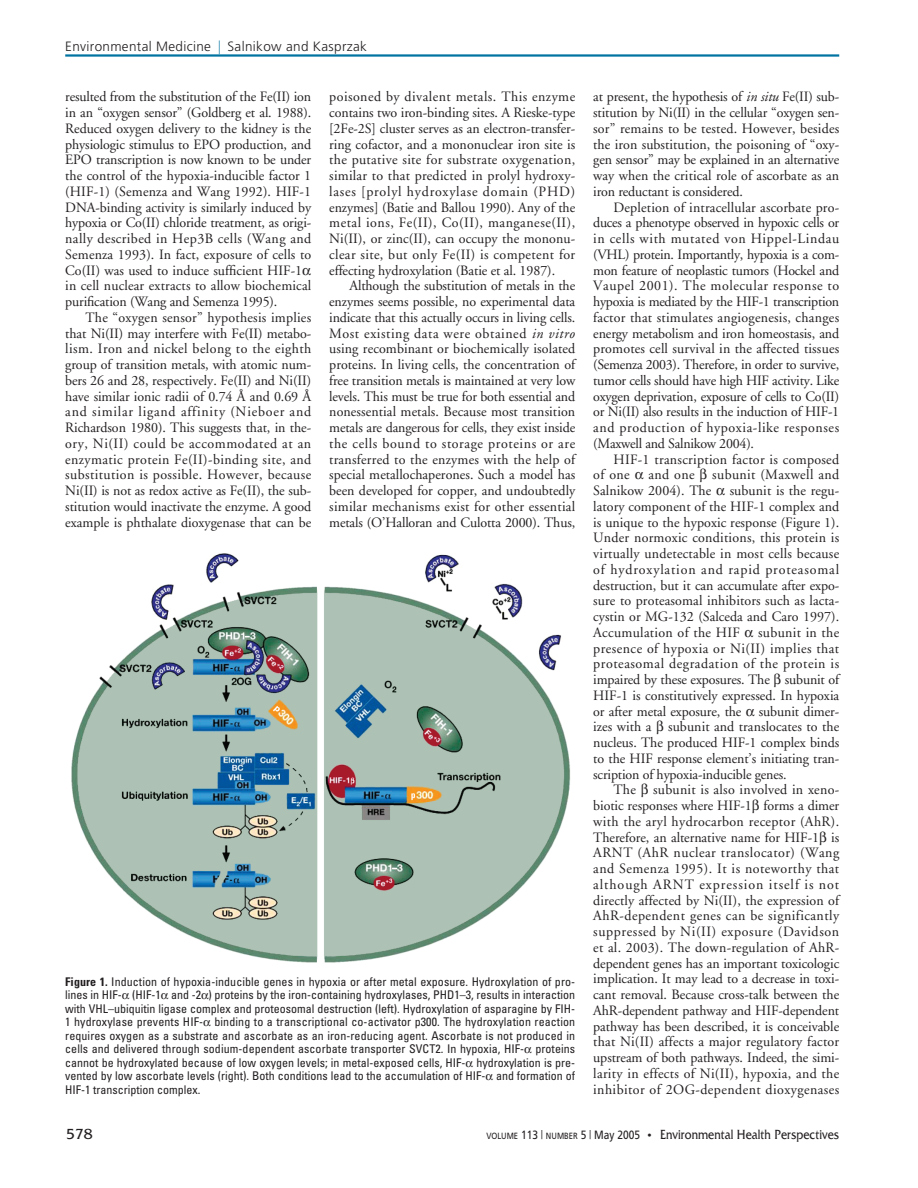
<style>
.page{position:relative;width:918px;height:1188px;background:#fff}
.page>*{position:absolute;margin:0;border:0;box-sizing:border-box;transform-origin:0 0}
.t1{font:15px "Friz Quadrata IT Cby BT";color:#231f20}
.t2{font:14.25px/15.8px "Adobe Garamond";color:#231f20;text-align:justify}
.t3{font:14.25px/15.8px "Adobe Garamond";letter-spacing:.025em;color:#231f20}
.t4{font:14.25px/15.8px "Adobe Garamond";letter-spacing:.02em;color:#231f20}
.t5{font:13.5px "Friz Quadrata IT Cby BT";color:#231f20;scale:.85 1}
.t6{font:300 13.5px "Frutiger";letter-spacing:.025em;color:#231f20}
.t7{font:condensed 12px/13.5px "Univers";color:#231f20;text-align:justify}
.s1{font-size:18px;color:#0074a1}
.s2{font-style:italic}
.s3{font-weight:700}
.s4{font-family:"Frutiger";font-size:9px}
.s5{font-family:"Frutiger";font-size:12px}
.s6{font-family:"Frutiger";font-weight:300;font-size:12px}
.s7{font-size:10.5px}
</style>
<div class="page">
<hr style="left:65px;top:54px;width:774px;height:3px;background:#0074a1">
<img style="left:71px;top:553px;width:500px;height:410px">
<p class="t6" style="left:65px;top:41px;width:303px">Environmental Medicine <span class="s1">|</span> Salnikow and Kasprzak</p>
<p class="t2" style="left:65px;top:90px;width:248px;text-align:left">resulted from the substitution of the Fe(II) ion in an “oxygen sensor” (Goldberg et al. 1988).<br>Reduced oxygen delivery to the kidney is the physiologic stimulus to EPO production, and EPO transcription is now known to be under the control of the hypoxia-inducible factor 1 (HIF-1) (Semenza and Wang 1992). HIF-1<br>DNA-binding activity is similarly induced by hypoxia or Co(II) chloride treatment, as origi&shy;nally described in Hep3B cells (Wang and Semenza 1993). In fact, exposure of cells to Co(II) was used to induce sufficient HIF-1 in cell nuclear extracts to allow biochemical purification (Wang and Semenza 1995).</p>
<p class="t2" style="left:65px;top:311px;width:248px;text-indent:20px">The “oxygen sensor” hypothesis implies that Ni(II) may interfere with Fe(II) metabo&shy;lism. Iron and nickel belong to the eighth group of transition metals, with atomic num&shy;bers 26 and 28, respectively. Fe(II) and Ni(II) have similar ionic radii of 0.74 Å and 0.69 Å and similar ligand affinity (Nieboer and Richardson 1980). This suggests that, in the&shy;ory, Ni(II) could be accommodated at an enzymatic protein Fe(II)-binding site, and substitution is possible. However, because Ni(II) is not as redox active as Fe(II), the sub&shy;stitution would inactivate the enzyme. A good example is phthalate dioxygenase that can be</p>
<p class="t2" style="left:329px;top:90px;width:248px">poisoned by divalent metals. This enzyme contains two iron-binding sites. A Rieske-type [2Fe-2S] cluster serves as an electron-transfer&shy;ring cofactor, and a mononuclear iron site is the putative site for substrate oxygenation, similar to that predicted in prolyl hydroxy&shy;lases [prolyl hydroxylase domain (PHD) enzymes] (Batie and Ballou 1990). Any of the metal ions, Fe(II), Co(II), manganese(II), Ni(II), or zinc(II), can occupy the mononu&shy;clear site, but only Fe(II) is competent for effecting hydroxylation (Batie et al. 1987).</p>
<p class="t2" style="left:329px;top:279px;width:248px;text-indent:20px">Although the substitution of metals in the enzymes seems possible, no experimental data indicate that this actually occurs in living cells.<br>Most existing data were obtained <span class="s2">in vitro </span>using recombinant or biochemically isolated proteins. In living cells, the concentration of free transition metals is maintained at very low levels. This must be true for both essential and nonessential metals. Because most transition metals are dangerous for cells, they exist inside the cells bound to storage proteins or are transferred to the enzymes with the help of special metallochaperones. Such a model has been developed for copper, and undoubtedly similar mechanisms exist for other essential metals (O’Halloran and Culotta 2000). Thus,</p>
<p class="t7" style="left:65px;top:976px;width:512px"><span class="s3">Figure 1.</span> Induction of hypoxia-inducible genes in hypoxia or after metal exposure. Hydroxylation of pro&shy;lines in HIF- (HIF-1 and -2 ) proteins by the iron-containing hydroxylases, PHD1–3, results in interaction with VHL–ubiquitin ligase complex and proteosomal destruction (left). Hydroxylation of asparagine by FIH-1 hydroxylase prevents HIF- binding to a transcriptional co-activator p300. The hydroxylation reaction requires oxygen as a substrate and ascorbate as an iron-reducing agent. Ascorbate is not produced in cells and delivered through sodium-dependent ascorbate transporter SVCT2. In hypoxia, HIF- proteins cannot be hydroxylated because of low oxygen levels; in metal-exposed cells, HIF- hydroxylation is pre&shy;vented by low ascorbate levels (right). Both conditions lead to the accumulation of HIF- and formation of HIF-1 transcription complex.</p>
<p class="t2" style="left:593px;top:90px;width:248px">at present, the hypothesis of <span class="s2">in situ</span> Fe(II) sub&shy;stitution by Ni(II) in the cellular “oxygen sen&shy;sor” remains to be tested. However, besides the iron substitution, the poisoning of “oxy&shy;gen sensor” may be explained in an alternative way when the critical role of ascorbate as an iron reductant is considered.</p>
<p class="t2" style="left:593px;top:200px;width:248px;text-indent:20px">Depletion of intracellular ascorbate pro&shy;duces a phenotype observed in hypoxic cells or in cells with mutated von Hippel-Lindau (VHL) protein. Importantly, hypoxia is a com&shy;mon feature of neoplastic tumors (Hockel and Vaupel 2001). The molecular response to hypoxia is mediated by the HIF-1 transcription factor that stimulates angiogenesis, changes energy metabolism and iron homeostasis, and promotes cell survival in the affected tissues (Semenza 2003). Therefore, in order to survive, tumor cells should have high HIF activity. Like oxygen deprivation, exposure of cells to Co(II) or Ni(II) also results in the induction of HIF-1 and production of hypoxia-like responses (Maxwell and Salnikow 2004).</p>
<p class="t4" style="left:593px;top:452px;width:248px;text-indent:20px">HIF-1 transcription factor is composed of one</p>
<p class="t3" style="left:593px;top:468px;width:247px;text-indent:55px">and one subunit (Maxwell and<br>Salnikow 2004). The</p>
<p class="t2" style="left:593px;top:484px;width:248px;text-indent:136px">subunit is the regu&shy;latory component of the HIF-1 complex and is unique to the hypoxic response (Figure 1).<br>Under normoxic conditions, this protein is virtually undetectable in most cells because of hydroxylation and rapid proteasomal destruction, but it can accumulate after expo&shy;sure to proteasomal inhibitors such as lacta&shy;cystin or MG-132 (Salceda and Caro 1997).<br>Accumulation of the HIF</p>
<p class="t2" style="left:593px;top:626px;width:248px;text-indent:165px">subunit in the presence of hypoxia or Ni(II) implies that proteasomal degradation of the protein is impaired by these exposures. The subunit of HIF-1 is constitutively expressed. In hypoxia or after metal exposure, the subunit dimer&shy;izes with a subunit and translocates to the nucleus. The produced HIF-1 complex binds to the HIF response element’s initiating tran&shy;scription of hypoxia-inducible genes.</p>
<p class="t2" style="left:593px;top:783px;width:248px;text-indent:20px">The subunit is also involved in xeno&shy;biotic responses where HIF-1 forms a dimer with the aryl hydrocarbon receptor (AhR).<br>Therefore, an alternative name for HIF-1 is ARNT (AhR nuclear translocator) (Wang and Semenza 1995). It is noteworthy that although ARNT expression itself is not directly affected by Ni(II), the expression of AhR-dependent genes can be significantly suppressed by Ni(II) exposure (Davidson et al. 2003). The down-regulation of AhR&shy;dependent genes has an important toxicologic implication. It may lead to a decrease in toxi&shy;cant removal. Because cross-talk between the AhR-dependent pathway and HIF-dependent pathway has been described, it is conceivable that Ni(II) affects a major regulatory factor upstream of both pathways. Indeed, the simi&shy;larity in effects of Ni(II), hypoxia, and the inhibitor of 2OG-dependent dioxygenases</p>
<p class="t1" style="left:66px;top:1128px;width:28px">578</p>
<p class="t5" style="left:486px;top:1129px;width:417px"><span class="s4">VOLUME</span> <span class="s5">113</span> <span class="s6">|</span> <span class="s4">NUMBER</span> <span class="s5">5</span> <span class="s6">|</span> <span class="s5">May 2005</span> <span class="s7">•</span> Environmental Health Perspectives</p>
</div>
